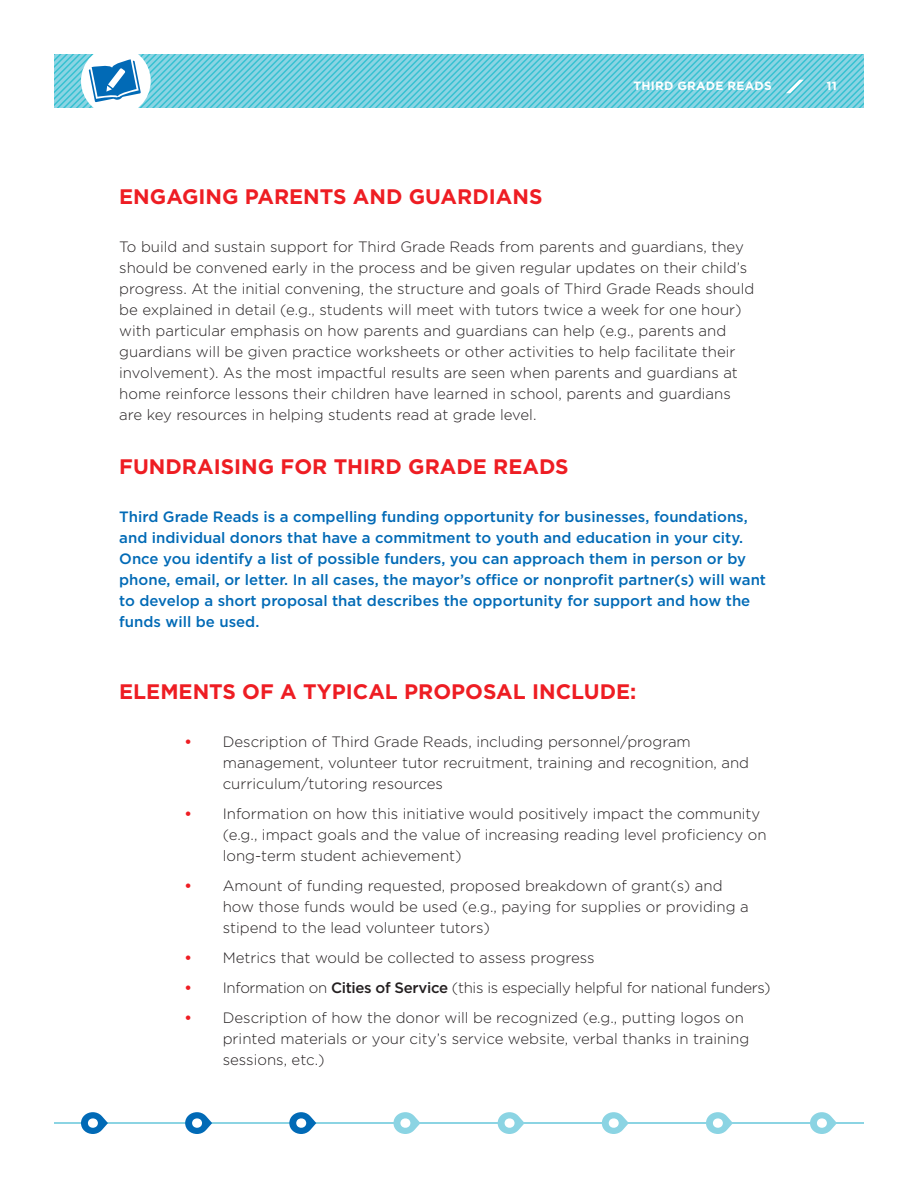
<style>
.page{position:relative;width:918px;height:1188px;background:#fff}
.page>*{position:absolute;margin:0;border:0;box-sizing:border-box;transform-origin:0 0}
.Subheader_14_18{font:700 21px "Gotham";color:#ee1d23}
.Body_10_14{font:300 15px/21px "Gotham";color:#231f20}
.Bullets{font:300 15px/21px "Gotham";color:#231f20}
.Bullet_Numbered{font:500 15px/21px "Gotham";color:#016ab6}
.Bullets-2{font:300 15px "Gotham";letter-spacing:-.02em;color:#231f20}
.t1{font:700 12px "Gotham";letter-spacing:.02em;color:#fff}
.s1{font-weight:700;color:#ee1d23}
.s2{font-weight:500}
</style>
<div class="page">
<svg style="left:54px;top:54px;width:810px;height:54px;background:#72ccdd"></svg>
<hr style="left:54px;top:1122px;width:810px;height:2px;background:#8bd4e3">
<svg style="left:81px;top:1112px;width:27px;height:22px"></svg>
<svg style="left:289px;top:1112px;width:27px;height:22px"></svg>
<svg style="left:498px;top:1112px;width:26px;height:22px"></svg>
<svg style="left:706px;top:1112px;width:26px;height:22px"></svg>
<svg style="left:185px;top:1112px;width:27px;height:22px"></svg>
<svg style="left:393px;top:1112px;width:27px;height:22px"></svg>
<svg style="left:602px;top:1112px;width:26px;height:22px"></svg>
<svg style="left:810px;top:1112px;width:26px;height:22px"></svg>
<p class="t1" style="left:634px;top:79px;width:140px">THIRD GRADE READS</p>
<p class="t1" style="left:827px;top:79px;width:12px">11</p>
<p class="Subheader_14_18" style="left:119px;top:185px;width:425px">ENGAGING PARENTS AND GUARDIANS</p>
<p class="Body_10_14" style="left:119px;top:236px;width:637px">To build and sustain support for Third Grade Reads from parents and guardians, they should be convened early in the process and be given regular updates on their child’s progress. At the initial convening, the structure and goals of Third Grade Reads should be explained in detail (e.g., students will meet with tutors twice a week for one hour) with particular emphasis on how parents and guardians can help (e.g., parents and guardians will be given practice worksheets or other activities to help facilitate their involvement). As the most impactful results are seen when parents and guardians at home reinforce lessons their children have learned in school, parents and guardians are key resources in helping students read at grade level.</p>
<p class="Subheader_14_18" style="left:119px;top:455px;width:451px">FUNDRAISING FOR THIRD GRADE READS</p>
<p class="Bullet_Numbered" style="left:119px;top:506px;width:648px">Third Grade Reads is a compelling funding opportunity for businesses, foundations, and individual donors that have a commitment to youth and education in your city.<br>Once you identify a list of possible funders, you can approach them in person or by phone, email, or letter. In all cases, the mayor’s office or nonprofit partner(s) will want to develop a short proposal that describes the opportunity for support and how the funds will be used.</p>
<p class="Subheader_14_18" style="left:119px;top:680px;width:519px">ELEMENTS OF A TYPICAL PROPOSAL INCLUDE:</p>
<p class="Bullets" style="left:223px;top:731px;width:528px;text-indent:-38px"><span class="s1">•</span> Description of Third Grade Reads, including personnel/program management, volunteer tutor recruitment, training and recognition, and curriculum/tutoring resources</p>
<p class="Bullets" style="left:223px;top:803px;width:545px;text-indent:-38px"><span class="s1">•</span> Information on how this initiative would positively impact the community (e.g., impact goals and the value of increasing reading level proficiency on long-term student achievement)</p>
<p class="Bullets" style="left:223px;top:875px;width:528px;text-indent:-38px"><span class="s1">•</span> Amount of funding requested, proposed breakdown of grant(s) and how those funds would be used (e.g., paying for supplies or providing a stipend to the lead volunteer tutors)</p>
<p class="Bullets" style="left:185px;top:947px;width:412px"><span class="s1">•</span> Metrics that would be collected to assess progress</p>
<p class="Bullets-2" style="left:185px;top:980px;width:588px"><span class="s1">•</span> Information on <span class="s2">Cities of Service</span> (this is especially helpful for national funders)</p>
<p class="Body_10_14" style="left:223px;top:1007px;width:528px;text-indent:-38px"><span class="s1">•</span> Description of how the donor will be recognized (e.g., putting logos on printed materials or your city’s service website, verbal thanks in training sessions, etc.)</p>
</div>
